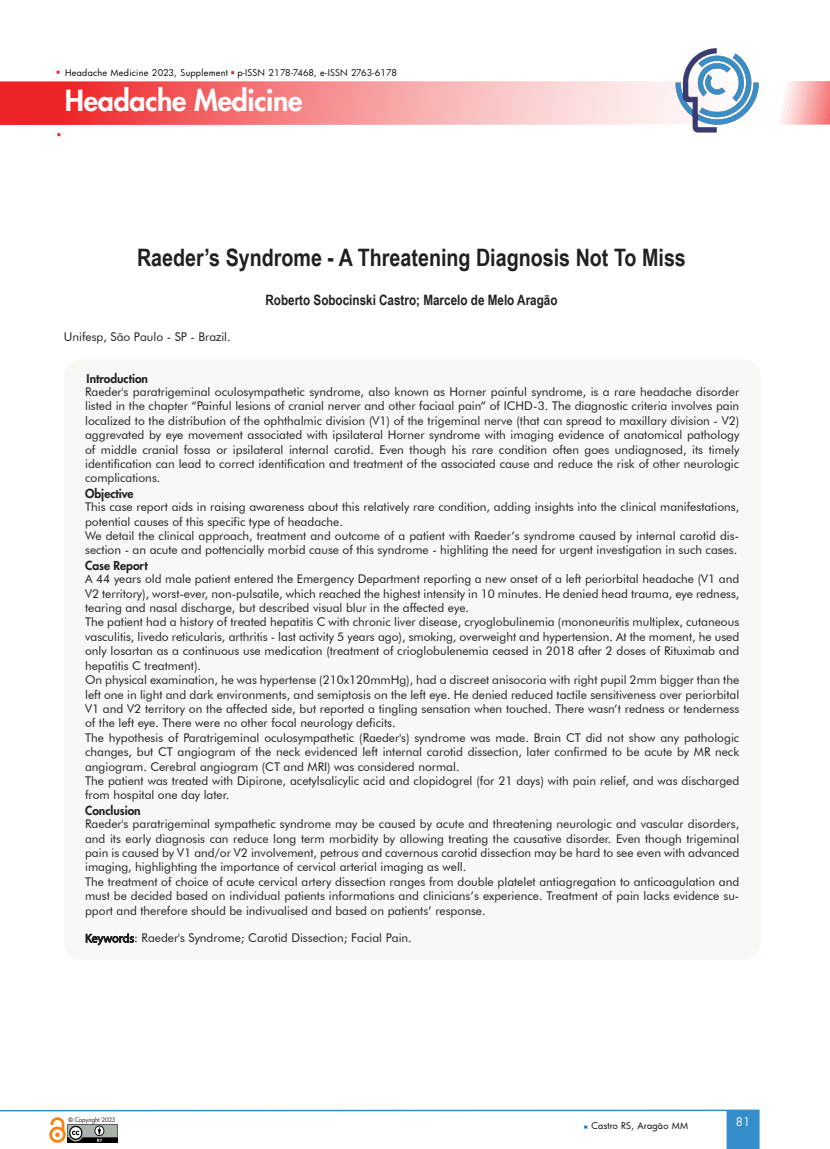
<style>
.page{position:relative;width:830px;height:1149px;background:#fff}
.page>*{position:absolute;margin:0;border:0;box-sizing:border-box;transform-origin:0 0}
.t1{font:800 28.5px "Futura";letter-spacing:-.01em;color:#fff}
.t2{font:700 24px "Arial Narrow";color:#231f20}
.t3{font:700 14.25px "Arial Narrow";color:#231f20}
.t4{font:12px/14.4px "Futura BT";color:#231f20}
.t5{font:11.55px "Futura";color:#fff}
.t6{font:9px "Futura";letter-spacing:.025em;color:#040503}
.t7{font:6px "Futura";letter-spacing:-.02em;color:#231f20}
.s1{font-family:"Myriad Pro"}
.s2{font-family:"Futura";font-weight:800}
.s3{font-family:"Arial";font-weight:700}
</style>
<div class="page">
<svg style="left:0;top:81px;width:829px;height:44px;background:#f69394"></svg>
<svg style="left:726px;top:1109px;width:33px;height:39px"></svg>
<hr style="left:0;top:1109px;width:726px;height:1px;background:#338eca">
<img style="left:67px;top:1124px;width:50px;height:18px">
<img style="left:49px;top:1117px;width:17px;height:25px">
<img style="left:674px;top:48px;width:85px;height:85px">
<div style="left:64px;top:359px;width:696px;height:600px;background:#f9f8f5;border-radius:18px"></div>
<p class="t6" style="left:65px;top:66px;width:333px">Headache Medicine 2023, Supplement p-ISSN 2178-7468, e-ISSN 2763-6178</p>
<h1 class="t1" style="left:65px;top:83px;width:239px">Headache Medicine</h1>
<p class="t2" style="left:137px;top:240px;width:550px">Raeder’s Syndrome - A Threatening Diagnosis Not To Miss</p>
<p class="t3" style="left:265px;top:289px;width:293px">Roberto Sobocinski Castro; Marcelo de Melo Aragão</p>
<p class="t4" style="left:64px;top:329px;width:168px">Unifesp, São Paulo - SP - Bra<span class="s1">z</span>il.</p>
<p class="t4" style="left:85px;top:371px;width:655px"><span class="s2">Introduction<br></span>Raeder's paratrigeminal oculosympathetic syndrome, also known as Horner painful syndrome, is a rare headache disorder listed in the chapter “Painful lesions of cranial nerver and other faciaal pain” of ICHD-3. The diagnostic criteria involves pain localized to the distribution of the ophthalmic division (V1) of the trigeminal nerve (that can spread to maxillary division - V2) aggrevated by eye movement associated with ipsilateral Horner syndrome with imaging evidence of anatomical pathology of middle cranial fossa or ipsilateral internal carotid. Even though his rare condition often goes undiagnosed, its timely identification can lead to correct identification and treatment of the associated cause and reduce the risk of other neurologic complications.<br><span class="s2">Objective</span></p>
<p class="t4" style="left:85px;top:499px;width:655px">This case report aids in raising awareness about this relatively rare condition, adding insights into the clinical manifestations, potential causes of this specific type of headache.<br>We detail the clinical approach, treatment and outcome of a patient with Raeder’s syndrome caused by internal carotid dis&shy;section - an acute and pottencially morbid cause of this syndrome - highliting the need for urgent investigation in such cases.<br><span class="s2">Case Report</span></p>
<p class="t4" style="left:85px;top:571px;width:655px">A 44 years old male patient entered the Emergency Department reporting a new onset of a left periorbital headache (V1 and V2 territory), worst-ever, non-pulsatile, which reached the highest intensity in 10 minutes. He denied head trauma, eye redness, tearing and nasal discharge, but described visual blur in the affected eye.<br>The patient had a history of treated hepatitis C with chronic liver disease, cryoglobulinemia (mononeuritis multiplex, cutaneous vasculitis, livedo reticularis, arthritis - last activity 5 years ago), smoking, overweight and hypertension. At the moment, he used only losartan as a continuous use medication (treatment of crioglobulenemia ceased in 2018 after 2 doses of Rituximab and hepatitis C treatment).<br>On physical examination, he was hypertense (210x120mmHg), had a discreet anisocoria with right pupil 2mm bigger than the left one in light and dark environments, and semiptosis on the left eye. He denied reduced tactile sensitiveness over periorbital V1 and V2 territory on the affected side, but reported a tingling sensation when touched. There wasn’t redness or tenderness of the left eye. There were no other focal neurology deficits.<br>The hypothesis of Paratrigeminal oculosympathetic (Raeder's) syndrome was made. Brain CT did not show any pathologic changes, but CT angiogram of the neck evidenced left internal carotid dissection, later confirmed to be acute by MR neck angiogram. Cerebral angiogram (CT and MRI) was considered normal.<br>The patient was treated with Dipirone, acetylsalicylic acid and clopidogrel (for 21 days) with pain relief, and was discharged from hospital one day later.<br><span class="s2">Conclusion</span></p>
<p class="t4" style="left:85px;top:816px;width:655px">Raeder's paratrigeminal sympathetic syndrome may be caused by acute and threatening neurologic and vascular disorders, and its early diagnosis can reduce long term morbidity by allowing treating the causative disorder. Even though trigeminal pain is caused by V1 and/or V2 involvement, petrous and cavernous carotid dissection may be hard to see even with advanced imaging, highlighting the importance of cervical arterial imaging as well.<br>The treatment of choice of acute cervical artery dissection ranges from double platelet antiagregation to anticoagulation and must be decided based on individual patients informations and clinicians’s experience. Treatment of pain lacks evidence su&shy;pport and therefore should be indivualised and based on patients’ response.</p>
<p class="t4" style="left:85px;top:930px;width:328px"><span class="s1">Keywords</span>: Raeder's Syndrome; Carotid Dissection; Facial Pain.</p>
<p class="t7" style="left:69px;top:1114px;width:48px"><span class="s3">©</span> Copyright 2023</p>
<p class="t6" style="left:591px;top:1119px;width:98px">Castro RS, Aragão MM</p>
<p class="t5" style="left:735px;top:1113px;width:16px">81</p>
</div>
